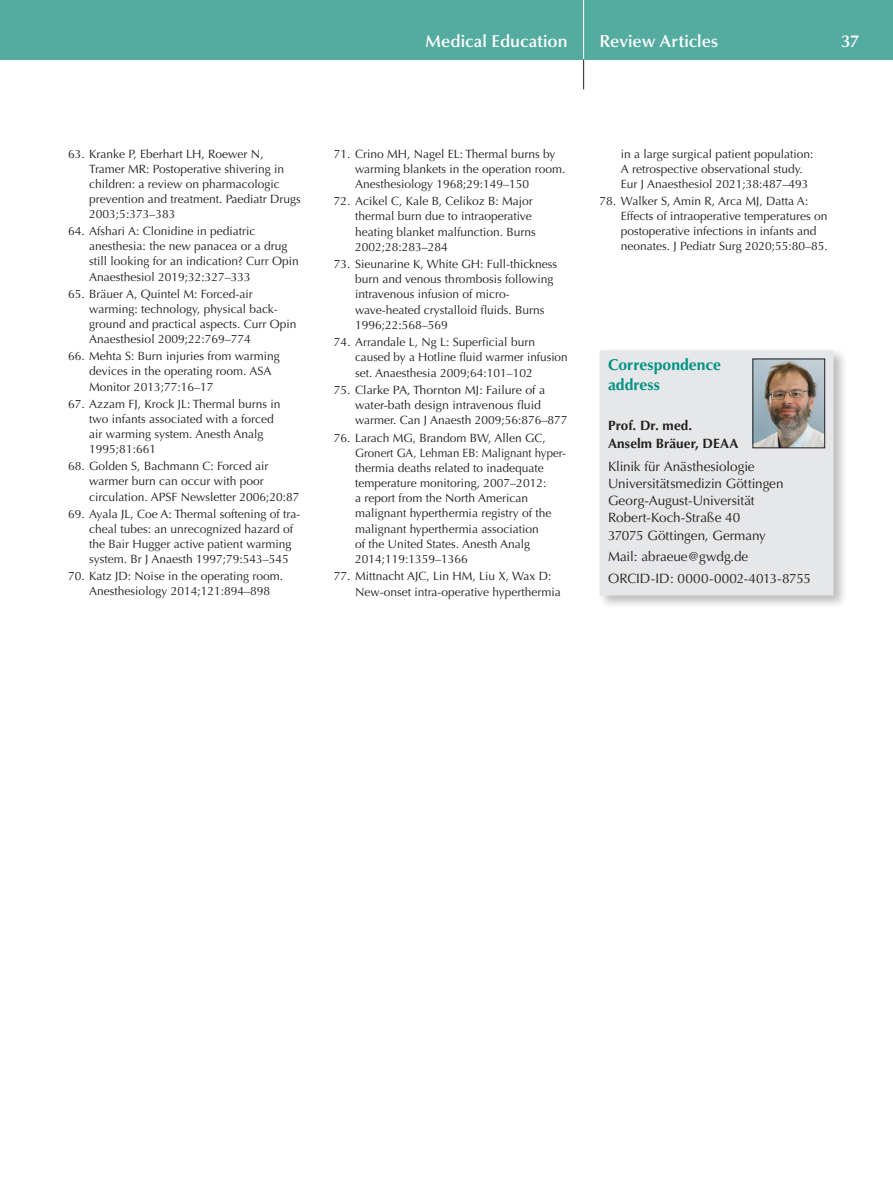
<style>
.page{position:relative;width:893px;height:1191px;background:#fff}
.page>*{position:absolute;margin:0;border:0;box-sizing:border-box;transform-origin:0 0}
.t1{font:600 17.25px "Optima";color:#fff}
.t2{font:700 15.75px/19.5px "Optima";color:#009383}
.t3{font:13.5px/17.2px "Optima";letter-spacing:-.005em;color:#231f20}
.t4{font:700 13.5px/17.2px "Optima";letter-spacing:.005em;color:#231f20}
.t5{font:12px/15.1px "Optima";color:#231f20}
</style>
<div class="page">
<div style="left:0;top:0;width:893px;height:60px;background:#54aba0"></div>
<hr style="left:583px;top:0;width:1px;height:60px;background:#fff">
<svg style="left:583px;top:60px;width:1px;height:29px"></svg>
<div style="left:597px;top:348px;width:251px;height:262px;background:#231f20;opacity:.3"></div>
<div style="left:600px;top:350px;width:233px;height:245px;background:#e6e7e9"></div>
<img style="left:755px;top:361px;width:68px;height:85px">
<div style="left:753px;top:359px;width:72px;height:89px;border:1px solid #231f20"></div>
<h1 class="t1" style="left:425px;top:31px;width:144px">Medical Education</h1>
<h1 class="t1" style="left:600px;top:31px;width:120px">Review Articles</h1>
<h1 class="t1" style="left:841px;top:31px;width:19px">37</h1>
<p class="t5" style="left:89px;top:146px;width:213px;text-indent:-21px">63. Kranke P, Eberhart LH, Roewer N, Tramer MR: Postoperative shivering in children: a review on pharmacologic prevention and treatment. Paediatr Drugs 2003;5:373–383</p>
<p class="t5" style="left:89px;top:224px;width:211px;text-indent:-21px">64. Afshari A: Clonidine in pediatric anesthesia: the new panacea or a drug still looking for an indication? Curr Opin Anaesthesiol 2019;32:327–333</p>
<p class="t5" style="left:89px;top:286px;width:209px;text-indent:-21px">65. Bräuer A, Quintel M: Forced-air warming: technology, physical back&shy;ground and practical aspects. Curr Opin Anaesthesiol 2009;22:769–774</p>
<p class="t5" style="left:89px;top:349px;width:192px;text-indent:-21px">66. Mehta S: Burn injuries from warming devices in the operating room. ASA<br>Monitor 2013;77:16–17</p>
<p class="t5" style="left:89px;top:396px;width:193px;text-indent:-21px">67. Azzam FJ, Krock JL: Thermal burns in two infants associated with a forced air warming system. Anesth Analg<br>1995;81:661</p>
<p class="t5" style="left:89px;top:459px;width:212px;text-indent:-21px">68. Golden S, Bachmann C: Forced air warmer burn can occur with poor circulation. APSF Newsletter 2006;20:87</p>
<p class="t5" style="left:89px;top:506px;width:213px;text-indent:-21px">69. Ayala JL, Coe A: Thermal softening of tra&shy;cheal tubes: an unrecognized hazard of the Bair Hugger active patient warming system. Br J Anaesth 1997;79:543–545</p>
<p class="t5" style="left:89px;top:569px;width:195px;text-indent:-21px">70. Katz JD: Noise in the operating room.<br>Anesthesiology 2014;121:894–898</p>
<p class="t5" style="left:355px;top:146px;width:212px;text-indent:-21px">71. Crino MH, Nagel EL: Thermal burns by warming blankets in the operation room.<br>Anesthesiology 1968;29:149–150</p>
<p class="t5" style="left:355px;top:194px;width:182px;text-indent:-21px">72. Acikel C, Kale B, Celikoz B: Major thermal burn due to intraoperative heating blanket malfunction. Burns<br>2002;28:283–284</p>
<p class="t5" style="left:355px;top:257px;width:204px;text-indent:-21px">73. Sieunarine K, White GH: Full-thickness burn and venous thrombosis following intravenous infusion of micro&shy;wave-heated crystalloid fluids. Burns 1996;22:568–569</p>
<p class="t5" style="left:355px;top:335px;width:214px;text-indent:-21px">74. Arrandale L, Ng L: Superficial burn caused by a Hotline fluid warmer infusion set. Anaesthesia 2009;64:101–102</p>
<p class="t5" style="left:355px;top:382px;width:214px;text-indent:-21px">75. Clarke PA, Thornton MJ: Failure of a water-bath design intravenous fluid warmer. Can J Anaesth 2009;56:876–877</p>
<p class="t5" style="left:355px;top:430px;width:212px;text-indent:-21px">76. Larach MG, Brandom BW, Allen GC, Gronert GA, Lehman EB: Malignant hyper&shy;thermia deaths related to inadequate temperature monitoring, 2007–2012:<br>a report from the North American malignant hyperthermia registry of the malignant hyperthermia association<br>of the United States. Anesth Analg 2014;119:1359–1366</p>
<p class="t5" style="left:355px;top:569px;width:207px;text-indent:-21px">77. Mittnacht AJC, Lin HM, Liu X, Wax D:<br>New-onset intra-operative hyperthermia</p>
<p class="t5" style="left:621px;top:146px;width:194px">in a large surgical patient population:<br>A retrospective observational study.<br>Eur J Anaesthesiol 2021;38:487–493</p>
<p class="t5" style="left:621px;top:193px;width:208px;text-indent:-21px">78. Walker S, Amin R, Arca MJ, Datta A:<br>Effects of intraoperative temperatures on postoperative infections in infants and neonates. J Pediatr Surg 2020;55:80–85.</p>
<h2 class="t2" style="left:608px;top:355px;width:115px">Correspondence address</h2>
<p class="t4" style="left:608px;top:417px;width:132px">Prof. Dr. med.<br>Anselm Bräuer, DEAA</p>
<p class="t3" style="left:608px;top:458px;width:177px">Klinik für Anästhesiologie<br>Universitätsmedizin Göttingen<br>Georg-August-Universität<br>Robert-Koch-Straße 40<br>37075 Göttingen, Germany</p>
<p class="t3" style="left:608px;top:546px;width:204px;line-height:21.5px">Mail: abraeue@gwdg.de<br>ORCID-ID: 0000-0002-4013-8755</p>
</div>
